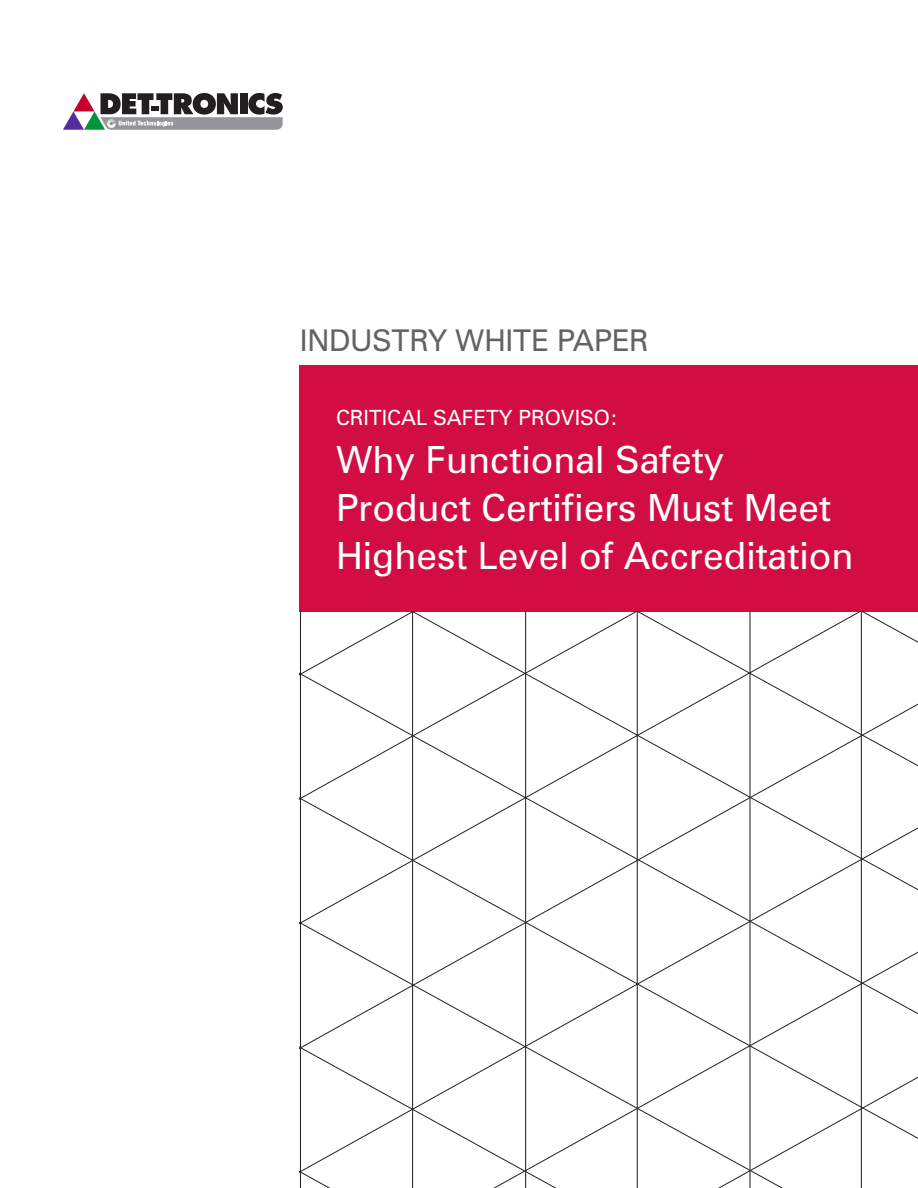
<style>
.page{position:relative;width:918px;height:1188px;background:#fff}
.page>*{position:absolute;margin:0;border:0;box-sizing:border-box;transform-origin:0 0}
.t1{font:37.5px/48px "Zurich BT";color:#fff}
.small_text{font:30px "Zurich BT";letter-spacing:-.01em;color:#636366}
.t2{font:21px "Zurich BT";color:#fff}
</style>
<div class="page">
<svg style="left:63px;top:93px;width:220px;height:37px"></svg>
<div style="left:300px;top:365px;width:618px;height:246px;background:#d20d44"></div>
<svg style="left:301px;top:821px;width:604px;height:111px"></svg>
<svg style="left:316px;top:932px;width:602px;height:256px"></svg>
<hr style="left:861px;top:611px;width:1px;height:577px;background:#231f20">
<hr style="left:750px;top:611px;width:1px;height:577px;background:#231f20">
<hr style="left:637px;top:611px;width:1px;height:577px;background:#231f20">
<hr style="left:525px;top:611px;width:1px;height:577px;background:#231f20">
<hr style="left:412px;top:611px;width:1px;height:577px;background:#231f20">
<hr style="left:300px;top:611px;width:1px;height:577px;background:#231f20">
<svg style="left:301px;top:611px;width:611px;height:205px"></svg>
<svg style="left:301px;top:966px;width:417px;height:222px"></svg>
<p class="small_text" style="left:300px;top:322px;width:350px">INDUSTRY WHITE PAPER</p>
<p class="t2" style="left:336px;top:405px;width:283px">CRITICAL SAFETY PROVISO:</p>
<p class="t1" style="left:336px;top:436px;width:519px">Why Functional Safety<br>Product Certifiers Must Meet<br>Highest Level of Accreditation</p>
</div>
